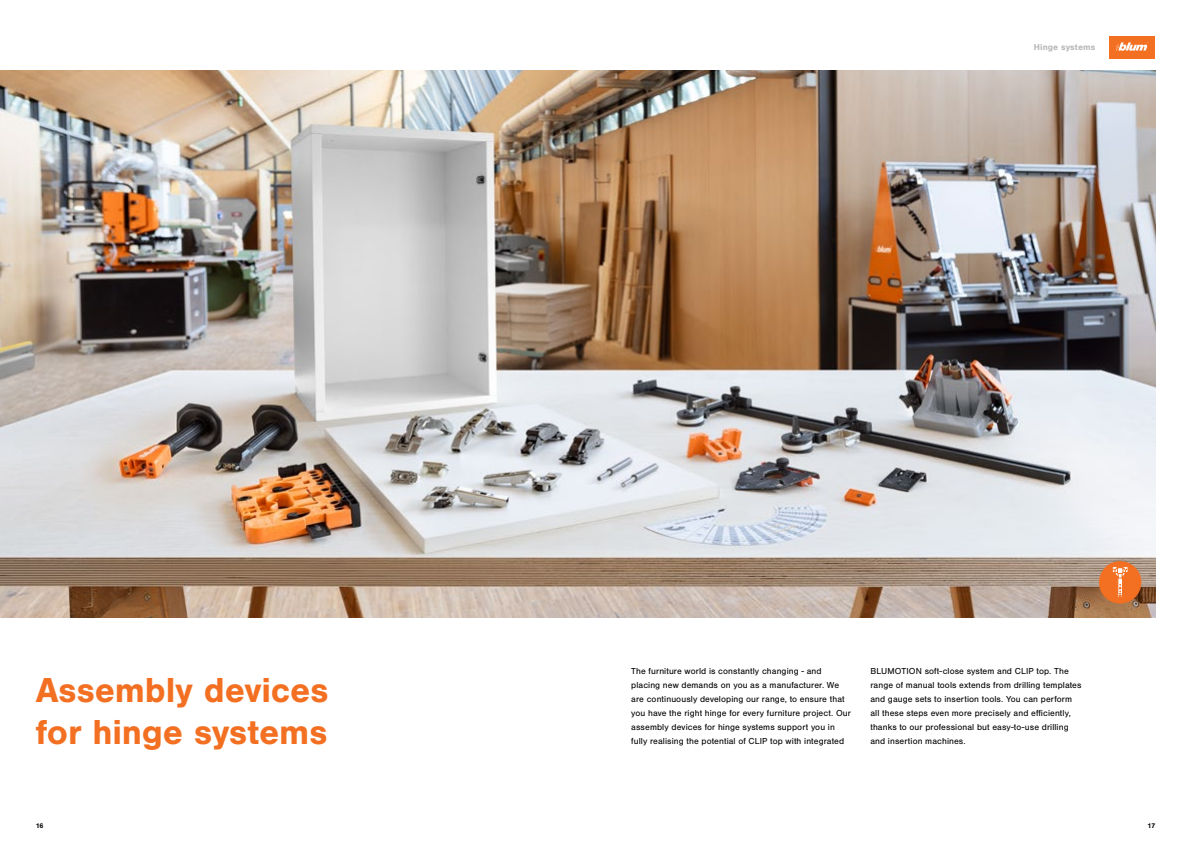
<style>
.page{position:relative;width:1191px;height:842px;background:#fff}
.page>*{position:absolute;margin:0;border:0;box-sizing:border-box;transform-origin:0 0}
.t1{font:700 36px/42.1px "Nimbus San";letter-spacing:-.005em;color:#f36f21}
.t2{font:9px/14px "Nimbus San";letter-spacing:.01em;color:#000}
.t3{font:700 9px "Nimbus San";letter-spacing:.015em;color:#b6b8ba}
.t4{font:700 7px "Nimbus San";color:#000}
</style>
<div class="page">
<img style="left:0;top:70px;width:1155px;height:547px">
<div style="left:1109px;top:36px;width:46px;height:23px;background:#f36f21"></div>
<svg style="left:1116px;top:42px;width:32px;height:9px"></svg>
<div style="left:1099px;top:562px;width:41px;height:41px;background:#f36f21;border-radius:50%"></div>
<svg style="left:1112px;top:567px;width:16px;height:30px"></svg>
<div style="left:1099px;top:561px;width:42px;height:42px;border:1px solid #f36f21;border-radius:50%"></div>
<h1 class="t1" style="left:36px;top:669px;width:294px">Assembly devices for hinge systems</h1>
<p class="t3" style="left:1033px;top:42px;width:63px">Hinge systems</p>
<p class="t2" style="left:631px;top:664px;width:221px">The furniture world is constantly changing - and placing new demands on you as a manufacturer. We are continuously developing our range, to ensure that you have the right hinge for every furniture project. Our assembly devices for hinge systems support you in fully realising the potential of CLIP top with integrated</p>
<p class="t2" style="left:870px;top:664px;width:213px">BLUMOTION soft-close system and CLIP top. The range of manual tools extends from drilling templates and gauge sets to insertion tools. You can perform all these steps even more precisely and efficiently, thanks to our professional but easy-to-use drilling and insertion machines.</p>
<p class="t4" style="left:36px;top:822px;width:9px">16</p>
<p class="t4" style="left:1147px;top:822px;width:9px">17</p>
</div>
